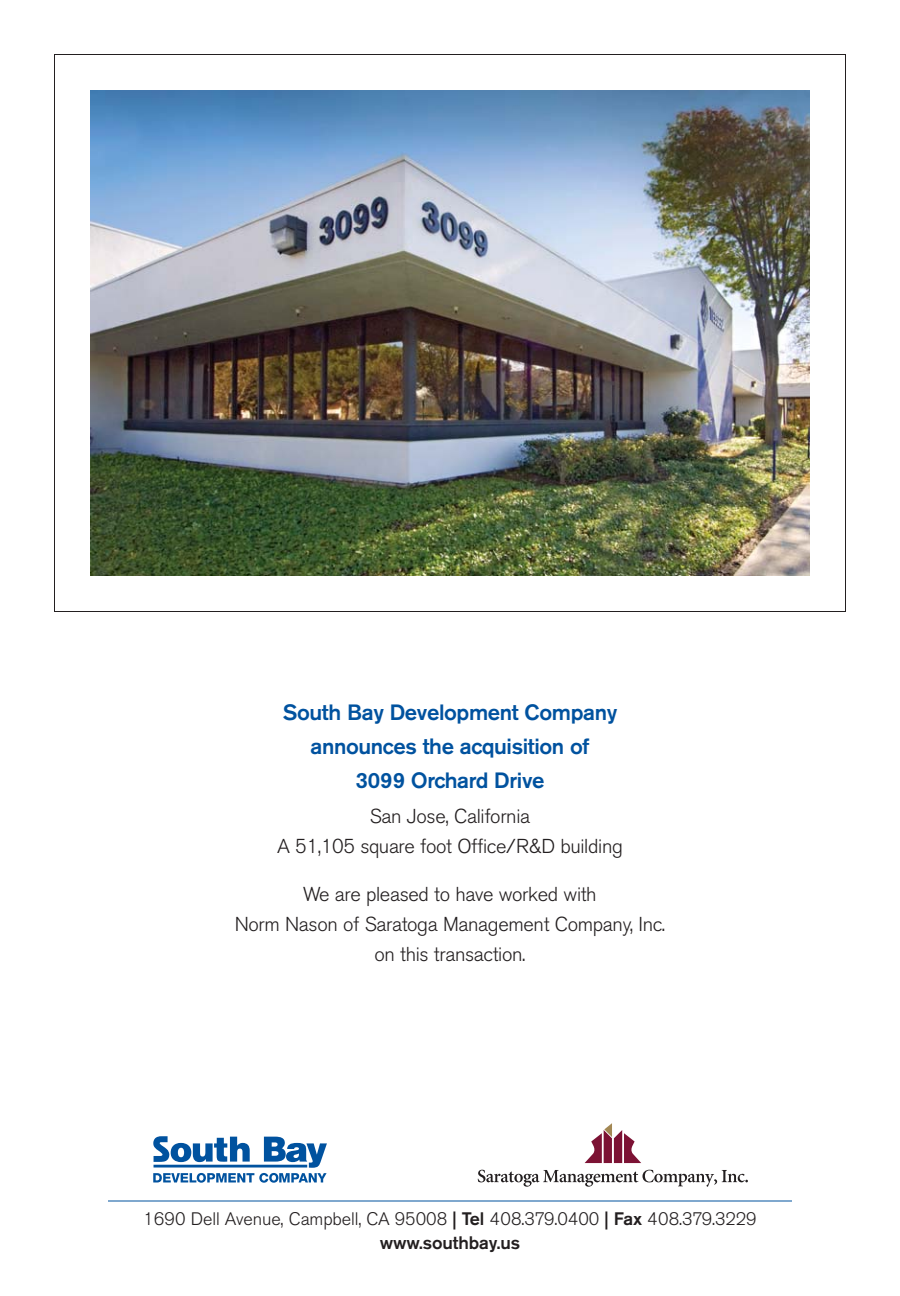
<style>
.page{position:relative;width:900px;height:1296px;background:#fff}
.page>*{position:absolute;margin:0;border:0;box-sizing:border-box;transform-origin:0 0}
.t1{font:500 22px/34.4px "Akzidenz Grotesk BE";letter-spacing:-.015em;color:#00529f;text-align:center}
.t2{font:300 20px/30px "Akzidenz Grotesk BE";letter-spacing:-.02em;color:#231f20;text-align:center}
.t3{font:300 18px/24px "Akzidenz Grotesk BE";letter-spacing:-.005em;color:#231f20;text-align:center}
.s1{font-weight:500}
</style>
<div class="page">
<hr style="left:108px;top:1200px;width:684px;height:2px;background:#00529f">
<img style="left:90px;top:90px;width:720px;height:486px">
<svg style="left:585px;top:1123px;width:56px;height:40px"></svg>
<svg style="left:478px;top:1170px;width:270px;height:17px"></svg>
<svg style="left:153px;top:1136px;width:174px;height:47px"></svg>
<hr style="left:154px;top:1165px;width:153px;height:3px;background:#00529f">
<p class="t1" style="left:283px;top:697px;width:336px">South Bay Development Company announces the acquisition of<br>3099 Orchard Drive</p>
<p class="t2" style="left:277px;top:803px;width:347px">San Jose, California<br>A 51,105 square foot Office/R&amp;D building</p>
<p class="t2" style="left:235px;top:881px;width:432px">We are pleased to have worked with<br>Norm Nason of Saratoga Management Company, Inc. on this transaction.</p>
<p class="t3" style="left:143px;top:1209px;width:615px">1690 Dell Avenue, Campbell, CA 95008 <span class="s1">| Tel</span> 408.379.0400 <span class="s1">| Fax</span> 408.379.3229 <span class="s1">www.southbay.us</span></p>
</div>
